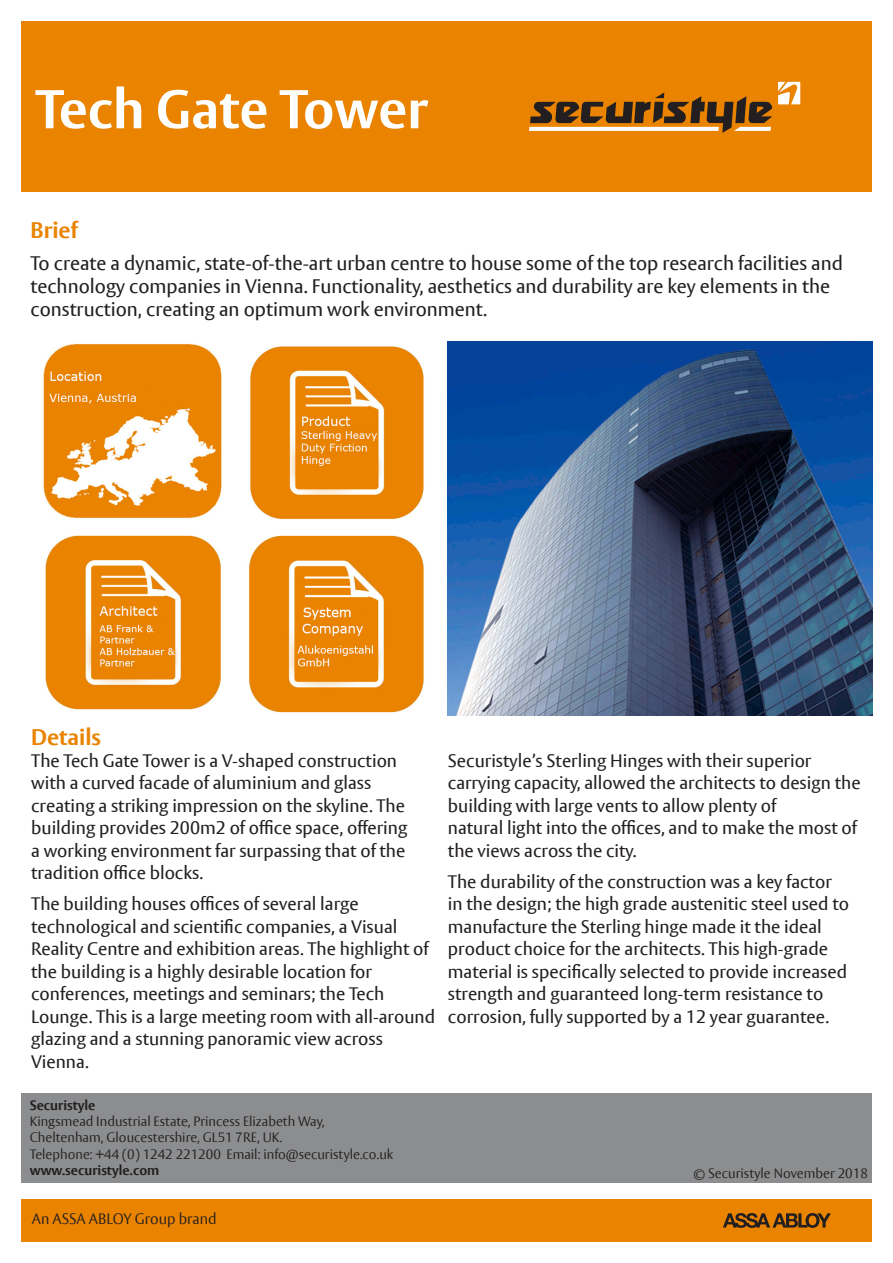
<style>
.page{position:relative;width:893px;height:1263px;background:#fff}
.page>*{position:absolute;margin:0;border:0;box-sizing:border-box;transform-origin:0 0}
.t1{font:700 54px "ASSA Vesta";color:#fff}
.t2{font:700 22.5px "ASSA Vesta";color:#e98300}
.t3{font:19.5px/23.2px "ASSA Vesta";color:#231f20}
.t4{font:18px/22.5px "ASSA Vesta";color:#231f20}
.t5{font:300 15px "ASSA Vesta";color:#231f20}
.t6{font:300 13.5px/16.2px "ASSA Vesta";color:#231f20}
.t7{font:700 13.5px "ASSA Vesta";color:#231f20}
</style>
<div class="page">
<div style="left:21px;top:21px;width:851px;height:170px;background:#e98300"></div>
<svg style="left:778px;top:82px;width:22px;height:22px"></svg>
<svg style="left:530px;top:92px;width:242px;height:41px"></svg>
<svg style="left:529px;top:127px;width:190px;height:4px"></svg>
<div style="left:21px;top:1199px;width:851px;height:43px;background:#e98300"></div>
<svg style="left:723px;top:1213px;width:108px;height:15px"></svg>
<div style="left:21px;top:1093px;width:851px;height:89px;background:#8b8d8e"></div>
<img style="left:45px;top:535px;width:176px;height:175px">
<img style="left:43px;top:344px;width:179px;height:174px">
<img style="left:250px;top:346px;width:174px;height:174px">
<img style="left:447px;top:341px;width:425px;height:375px">
<img style="left:248px;top:535px;width:176px;height:178px">
<p class="t1" style="left:35px;top:76px;width:394px">Tech Gate Tower</p>
<p class="t2" style="left:31px;top:216px;width:49px">Brief</p>
<p class="t3" style="left:31px;top:252px;width:814px">To create a dynamic, state-of-the-art urban centre to house some of the top research facilities and technology companies in Vienna. Functionality, aesthetics and durability are key elements in the construction, creating an optimum work environment.</p>
<p class="t2" style="left:31px;top:723px;width:71px">Details</p>
<p class="t4" style="left:31px;top:750px;width:378px">The Tech Gate Tower is a V-shaped construction with a curved facade of aluminium and glass creating a striking impression on the skyline. The building provides 200m2 of office space, offering a working environment far surpassing that of the tradition office blocks.</p>
<p class="t4" style="left:31px;top:894px;width:405px">The building houses offices of several large technological and scientific companies, a Visual Reality Centre and exhibition areas. The highlight of the building is a highly desirable location for conferences, meetings and seminars; the Tech Lounge. This is a large meeting room with all-around glazing and a stunning panoramic view across Vienna.</p>
<p class="t4" style="left:448px;top:750px;width:414px">Securistyle’s Sterling Hinges with their superior carrying capacity, allowed the architects to design the building with large vents to allow plenty of<br>natural light into the offices, and to make the most of the views across the city.</p>
<p class="t4" style="left:448px;top:871px;width:403px">The durability of the construction was a key factor in the design; the high grade austenitic steel used to manufacture the Sterling hinge made it the ideal product choice for the architects. This high-grade material is specifically selected to provide increased strength and guaranteed long-term resistance to corrosion, fully supported by a 12 year guarantee.</p>
<p class="t7" style="left:30px;top:1097px;width:67px">Securistyle</p>
<p class="t6" style="left:30px;top:1114px;width:296px">Kingsmead Industrial Estate, Princess Elizabeth Way,<br>Cheltenham, Gloucestershire, GL51 7RE, UK.</p>
<p class="t6" style="left:30px;top:1146px;width:365px">Telephone: +44 (0) 1242 221200 Email: info@securistyle.co.uk</p>
<p class="t7" style="left:30px;top:1162px;width:131px">www.securistyle.com</p>
<p class="t6" style="left:693px;top:1165px;width:176px">© Securistyle November 2018</p>
<p class="t5" style="left:32px;top:1210px;width:186px">An ASSA ABLOY Group brand</p>
</div>
